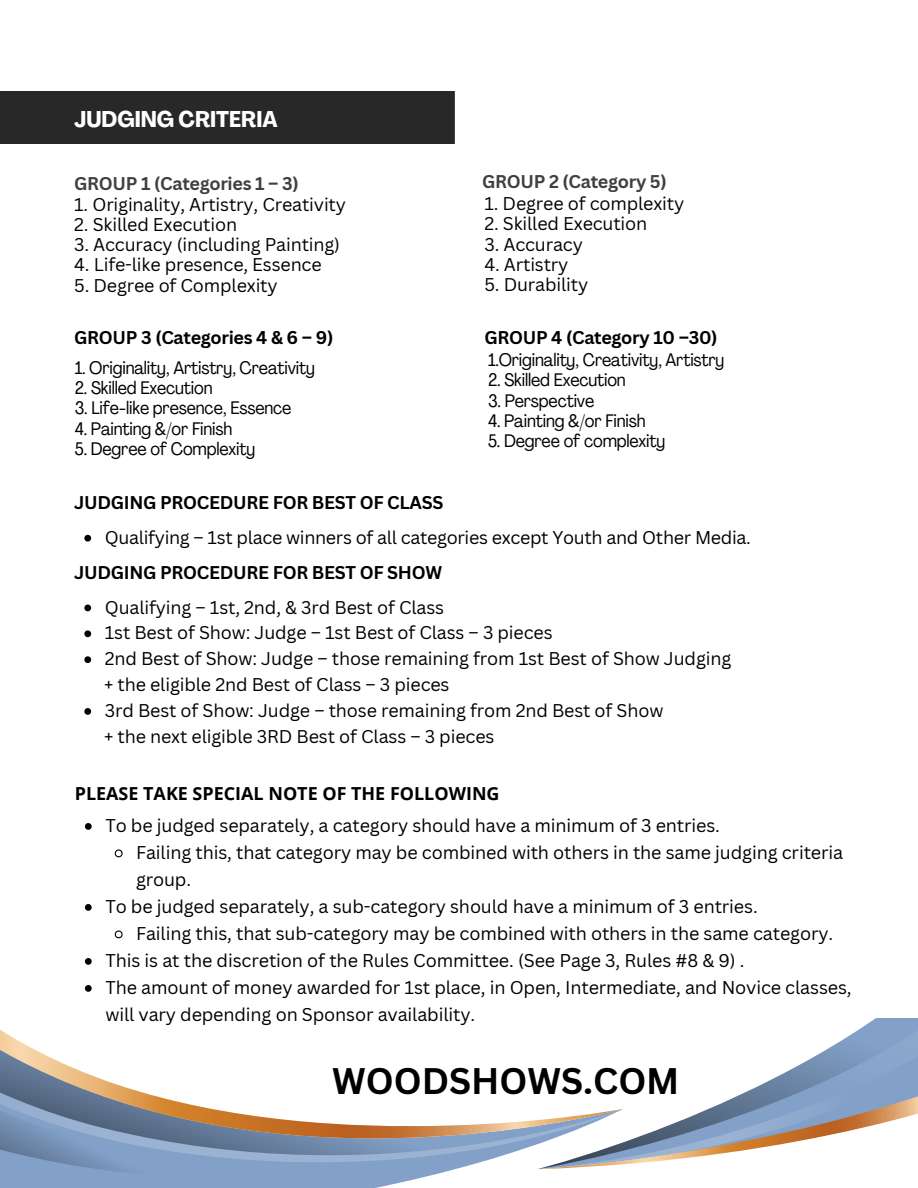
<style>
.page{position:relative;width:918px;height:1188px;background:#fff}
.page>*{position:absolute;margin:0;border:0;box-sizing:border-box;transform-origin:0 0}
.t1{font:700 36px "Canva Sans";color:#000}
.t2{font:700 condensed 22.5px "Agrandir";color:#fff}
.t3{font:18px/27px "Canva Sans";letter-spacing:-.01em;color:#000}
.t4{font:condensed 18px "Agrandir";letter-spacing:-.01em;color:#000}
.t5{font:700 18px "Canva Sans";letter-spacing:-.02em;color:#000}
.t6{font:700 18px "Canva Sans";letter-spacing:-.02em;color:#404040}
.t7{font:700 18px "Open Sans";color:#000}
</style>
<div class="page">
<div style="left:0;top:92px;width:455px;height:52px;background:#282828"></div>
<svg style="left:84px;top:535px;width:7px;height:7px"></svg>
<svg style="left:84px;top:605px;width:7px;height:6px"></svg>
<svg style="left:84px;top:630px;width:7px;height:7px"></svg>
<svg style="left:84px;top:656px;width:7px;height:7px"></svg>
<svg style="left:84px;top:708px;width:7px;height:7px"></svg>
<svg style="left:85px;top:823px;width:7px;height:7px"></svg>
<svg style="left:114px;top:849px;width:9px;height:9px"></svg>
<svg style="left:85px;top:904px;width:7px;height:7px"></svg>
<svg style="left:114px;top:930px;width:9px;height:9px"></svg>
<svg style="left:85px;top:958px;width:7px;height:7px"></svg>
<svg style="left:85px;top:985px;width:7px;height:7px"></svg>
<svg style="left:836px;top:1018px;width:82px;height:26px;fill:#82a0c8"></svg>
<svg style="left:782px;top:1044px;width:136px;height:30px;fill:#84a1c8"></svg>
<svg style="left:623px;top:1074px;width:295px;height:91px"></svg>
<svg style="left:0;top:1030px;width:623px;height:158px"></svg>
<svg style="left:0;top:1076px;width:243px;height:112px;background:#909db0"></svg>
<p class="t2" style="left:74px;top:110px;width:205px">JUDGING CRITERIA</p>
<p class="t6" style="left:74px;top:171px;width:226px">GROUP 1 (Categories 1 – 3)</p>
<p class="t3" style="left:74px;top:190px;width:273px">1. Originality, Artistry, Creativity</p>
<p class="t3" style="left:74px;top:210px;width:164px">2. Skilled Execution</p>
<p class="t3" style="left:74px;top:231px;width:267px">3. Accuracy (including Painting)</p>
<p class="t3" style="left:74px;top:251px;width:249px">4. Life-like presence, Essence</p>
<p class="t3" style="left:74px;top:271px;width:205px">5. Degree of Complexity</p>
<h3 class="t5" style="left:74px;top:325px;width:261px">GROUP 3 (Categories 4 &amp; 6 – 9)</h3>
<p class="t4" style="left:75px;top:360px;width:242px">1. Originality, Artistry, Creativity</p>
<p class="t4" style="left:75px;top:381px;width:139px">2. Skilled Execution</p>
<p class="t4" style="left:75px;top:401px;width:218px">3. Life-like presence, Essence</p>
<p class="t4" style="left:75px;top:421px;width:159px">4. Painting &amp;/or Finish</p>
<p class="t4" style="left:75px;top:441px;width:182px">5. Degree of Complexity</p>
<p class="t6" style="left:482px;top:168px;width:186px">GROUP 2 (Category 5)</p>
<h4 class="t3" style="left:484px;top:190px;width:201px">1. Degree of complexity</h4>
<p class="t3" style="left:484px;top:210px;width:164px">2. Skilled Execution</p>
<p class="t3" style="left:484px;top:230px;width:100px">3. Accuracy</p>
<p class="t3" style="left:484px;top:250px;width:85px">4. Artistry</p>
<p class="t3" style="left:484px;top:271px;width:105px">5. Durability</p>
<p class="t5" style="left:484px;top:325px;width:235px">GROUP 4 (Category 10 –30)</p>
<p class="t4" style="left:488px;top:353px;width:238px">1.Originality, Creativity, Artistry</p>
<p class="t4" style="left:488px;top:373px;width:139px">2. Skilled Execution</p>
<p class="t4" style="left:488px;top:393px;width:108px">3. Perspective</p>
<p class="t4" style="left:488px;top:413px;width:159px">4. Painting &amp;/or Finish</p>
<h3 class="t4" style="left:488px;top:434px;width:179px">5. Degree of complexity</h3>
<p class="t5" style="left:74px;top:490px;width:371px">JUDGING PROCEDURE FOR BEST OF CLASS</p>
<p class="t3" style="left:105px;top:523px;width:648px">Qualifying – 1st place winners of all categories except Youth and Other Media.</p>
<h4 class="t5" style="left:74px;top:559px;width:369px">JUDGING PROCEDURE FOR BEST OF SHOW</h4>
<p class="t3" style="left:105px;top:593px;width:341px">Qualifying – 1st, 2nd, &amp; 3rd Best of Class</p>
<p class="t3" style="left:105px;top:619px;width:449px">1st Best of Show: Judge – 1st Best of Class – 3 pieces</p>
<p class="t3" style="left:105px;top:645px;width:628px">2nd Best of Show: Judge – those remaining from 1st Best of Show Judging</p>
<p class="t3" style="left:104px;top:671px;width:347px">+ the eligible 2nd Best of Class – 3 pieces</p>
<p class="t3" style="left:105px;top:697px;width:560px">3rd Best of Show: Judge – those remaining from 2nd Best of Show</p>
<h4 class="t3" style="left:104px;top:722px;width:392px">+ the next eligible 3RD Best of Class – 3 pieces</h4>
<h4 class="t7" style="left:75px;top:781px;width:426px">PLEASE TAKE SPECIAL NOTE OF THE FOLLOWING</h4>
<p class="t3" style="left:105px;top:812px;width:616px">To be judged separately, a category should have a minimum of 3 entries.</p>
<p class="t3" style="left:136px;top:839px;width:709px">Failing this, that category may be combined with others in the same judging criteria group.</p>
<p class="t3" style="left:105px;top:893px;width:654px">To be judged separately, a sub-category should have a minimum of 3 entries.</p>
<p class="t3" style="left:136px;top:920px;width:699px">Failing this, that sub-category may be combined with others in the same category.</p>
<p class="t3" style="left:105px;top:947px;width:641px">This is at the discretion of the Rules Committee. (See Page 3, Rules #8 &amp; 9) .</p>
<h3 class="t3" style="left:105px;top:974px;width:748px">The amount of money awarded for 1st place, in Open, Intermediate, and Novice classes, will vary depending on Sponsor availability.</h3>
<p class="t1" style="left:332px;top:1056px;width:349px">WOODSHOWS.COM</p>
</div>
